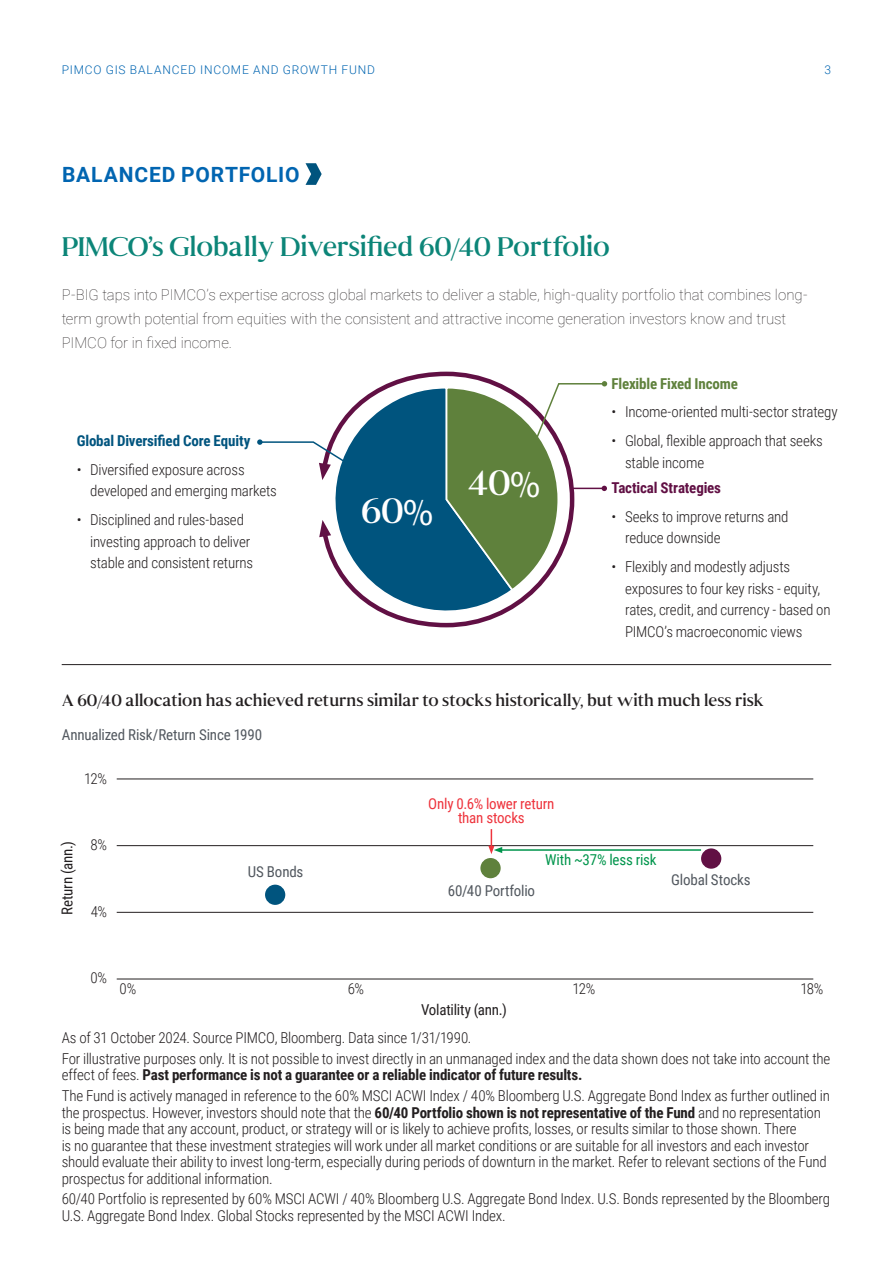
<style>
.page{position:relative;width:893px;height:1263px;background:#fff}
.page>*{position:absolute;margin:0;border:0;box-sizing:border-box;transform-origin:0 0}
.Callout_Sen_R_15_21{font:35.25px "Senhan";color:#fff}
.Headline_Sen_R_26_31{font:27px "Senhan";letter-spacing:-.01em;color:#0c8578}
.Subhead_Rob_B_10_14{font:700 21px "Roboto";letter-spacing:.04em;color:#0165b1}
.Chart_Title_Sen_R_9_12{font:16.5px "Senhan";letter-spacing:-.005em;color:#231f20}
.Footnotes_RobC_L_8_9{font:300 15px/21.8px "Roboto Condensed";letter-spacing:-.015em;color:#231f20}
.Intro_copy_Rob_Th_12_18{font:100 15px/24px "Roboto";letter-spacing:-.005em;color:#231f20}
.Chart_Legend_RobC_R_7_5_8_5{font:15px "Roboto Condensed";letter-spacing:-.01em;color:#52585f}
.Chart_Legend_RobC_R_7_5_8_5-2{font:15px/14.1px "Roboto Condensed";letter-spacing:-.015em;color:#ee343d;text-align:center}
.Axis_Title_RobC_R_7_5_8_5{font:15px "Roboto Condensed";letter-spacing:-.015em;color:#231f20}
.Chart_Legend_RobC_R_7_5_8_5-3{font:700 15px "Roboto Condensed";letter-spacing:-.01em;color:#00547e}
.Chart_Legend_RobC_R_7_5_8_5-4{font:700 15px "Roboto Condensed";letter-spacing:-.01em;color:#5f813c}
.Axis_Label_RobC_L_7_5_8_5{font:300 15px "Roboto Condensed";color:#231f20}
.Chart_Legend_RobC_R_7_5_8_5-5{font:700 15px "Roboto Condensed";letter-spacing:-.01em;color:#611044}
.Chart_Legend_RobC_R_7_5_8_5-6{font:15px "Roboto Condensed";letter-spacing:-.015em;color:#00954c}
.t1{font:300 12px "Roboto";letter-spacing:.07em;color:#0165b1}
.s1{font-weight:700}
</style>
<div class="page">
<svg style="left:319px;top:371px;width:216px;height:257px"></svg>
<svg style="left:319px;top:520px;width:12px;height:17px"></svg>
<svg style="left:444px;top:381px;width:163px;height:211px"></svg>
<svg style="left:257px;top:439px;width:114px;height:41px"></svg>
<hr style="left:62px;top:664px;width:769px;height:1px;background:#231f20">
<svg style="left:306px;top:163px;width:16px;height:22px"></svg>
<hr style="left:117px;top:779px;width:696px;height:1px;background:#231f20">
<hr style="left:117px;top:845px;width:696px;height:1px;background:#231f20">
<hr style="left:117px;top:912px;width:696px;height:1px;background:#231f20">
<hr style="left:117px;top:979px;width:696px;height:1px;background:#231f20">
<div style="left:701px;top:848px;width:20px;height:21px;background:#611044;border-radius:50%"></div>
<hr style="left:500px;top:849px;width:201px;height:2px;background:#00954c">
<svg style="left:488px;top:829px;width:14px;height:25px"></svg>
<div style="left:265px;top:885px;width:20px;height:20px;background:#00547e;border-radius:50%"></div>
<div style="left:480px;top:858px;width:21px;height:20px;background:#5f813c;border-radius:50%"></div>
<p class="t1" style="left:62px;top:61px;width:315px">PIMCO GIS BALANCED INCOME AND GROWTH FUND</p>
<p class="t1" style="left:825px;top:61px;width:8px">3</p>
<p class="Subhead_Rob_B_10_14" style="left:62px;top:159px;width:239px">BALANCED PORTFOLIO</p>
<p class="Headline_Sen_R_26_31" style="left:62px;top:230px;width:550px">PIMCO’s Globally Diversified 60/40 Portfolio</p>
<p class="Intro_copy_Rob_Th_12_18" style="left:62px;top:282px;width:747px">P-BIG taps into PIMCO’s expertise across global markets to deliver a stable, high-quality portfolio that combines long&shy;term growth potential from equities with the consistent and attractive income generation investors know and trust<br>PIMCO for in fixed income.</p>
<p class="Chart_Legend_RobC_R_7_5_8_5-3" style="left:77px;top:430px;width:175px">Global Diversified Core Equity</p>
<p class="Footnotes_RobC_L_8_9" style="left:90px;top:458px;width:188px;text-indent:-14px">• Diversified exposure across developed and emerging markets</p>
<p class="Footnotes_RobC_L_8_9" style="left:90px;top:508px;width:164px;text-indent:-14px">• Disciplined and rules-based investing approach to deliver stable and consistent returns</p>
<p class="Callout_Sen_R_15_21" style="left:361px;top:490px;width:74px">60%</p>
<p class="Callout_Sen_R_15_21" style="left:468px;top:462px;width:74px">40%</p>
<p class="Chart_Legend_RobC_R_7_5_8_5-4" style="left:611px;top:373px;width:128px">Flexible Fixed Income</p>
<p class="Footnotes_RobC_L_8_9" style="left:611px;top:401px;width:228px">• Income-oriented multi-sector strategy</p>
<p class="Footnotes_RobC_L_8_9" style="left:625px;top:429px;width:199px;text-indent:-14px">• Global, flexible approach that seeks stable income</p>
<p class="Chart_Legend_RobC_R_7_5_8_5-5" style="left:611px;top:477px;width:111px">Tactical Strategies</p>
<p class="Footnotes_RobC_L_8_9" style="left:625px;top:505px;width:165px;text-indent:-14px">• Seeks to improve returns and reduce downside</p>
<p class="Footnotes_RobC_L_8_9" style="left:625px;top:555px;width:207px;text-indent:-14px">• Flexibly and modestly adjusts exposures to four key risks - equity, rates, credit, and currency - based on PIMCO’s macroeconomic views</p>
<p class="Chart_Title_Sen_R_9_12" style="left:62px;top:690px;width:704px">A 60/40 allocation has achieved returns similar to stocks historically, but with much less risk</p>
<p class="Chart_Legend_RobC_R_7_5_8_5" style="left:62px;top:724px;width:202px">Annualized Risk/Return Since 1990</p>
<p class="Axis_Label_RobC_L_7_5_8_5" style="left:84px;top:768px;width:25px">12%</p>
<p class="Axis_Title_RobC_R_7_5_8_5" style="left:57px;top:915px;width:75px;rotate:-90deg">Return (ann.)</p>
<p class="Axis_Label_RobC_L_7_5_8_5" style="left:90px;top:834px;width:18px">8%</p>
<p class="Axis_Label_RobC_L_7_5_8_5" style="left:91px;top:901px;width:18px">4%</p>
<p class="Chart_Legend_RobC_R_7_5_8_5" style="left:248px;top:861px;width:57px">US Bonds</p>
<p class="Axis_Label_RobC_L_7_5_8_5" style="left:90px;top:967px;width:18px">0%</p>
<p class="Axis_Label_RobC_L_7_5_8_5" style="left:119px;top:978px;width:18px">0%</p>
<p class="Axis_Label_RobC_L_7_5_8_5" style="left:348px;top:978px;width:18px">6%</p>
<p class="Chart_Legend_RobC_R_7_5_8_5-2" style="left:428px;top:796px;width:128px">Only 0.6% lower return than stocks</p>
<p class="Chart_Legend_RobC_R_7_5_8_5-6" style="left:545px;top:849px;width:113px">With ~37% less risk</p>
<p class="Chart_Legend_RobC_R_7_5_8_5" style="left:448px;top:880px;width:89px">60/40 Portfolio</p>
<p class="Chart_Legend_RobC_R_7_5_8_5" style="left:671px;top:869px;width:81px">Global Stocks</p>
<p class="Axis_Title_RobC_R_7_5_8_5" style="left:421px;top:999px;width:87px">Volatility (ann.)</p>
<p class="Axis_Label_RobC_L_7_5_8_5" style="left:572px;top:978px;width:25px">12%</p>
<p class="Axis_Label_RobC_L_7_5_8_5" style="left:800px;top:978px;width:25px">18%</p>
<p class="Footnotes_RobC_L_8_9" style="left:62px;top:1027px;width:411px">As of 31 October 2024. Source PIMCO, Bloomberg. Data since 1/31/1990.</p>
<p class="Footnotes_RobC_L_8_9" style="left:62px;top:1050px;width:770px;line-height:16.5px">For illustrative purposes only. It is not possible to invest directly in an unmanaged index and the data shown does not take into account the effect of fees. <span class="s1">Past performance is not a guarantee or a reliable indicator of future results.</span></p>
<p class="Footnotes_RobC_L_8_9" style="left:62px;top:1087px;width:770px;line-height:16.5px">The Fund is actively managed in reference to the 60% MSCI ACWI Index / 40% Bloomberg U.S. Aggregate Bond Index as further outlined in the prospectus. However, investors should note that the <span class="s1">60/40 Portfolio shown is not representative of the Fund</span> and no representation is being made that any account, product, or strategy will or is likely to achieve profits, losses, or results similar to those shown. There<br>is no guarantee that these investment strategies will work under all market conditions or are suitable for all investors and each investor should evaluate their ability to invest long-term, especially during periods of downturn in the market. Refer to relevant sections of the Fund prospectus for additional information.</p>
<p class="Footnotes_RobC_L_8_9" style="left:62px;top:1190px;width:770px;line-height:16.5px">60/40 Portfolio is represented by 60% MSCI ACWI / 40% Bloomberg U.S. Aggregate Bond Index. U.S. Bonds represented by the Bloomberg<br>U.S. Aggregate Bond Index. Global Stocks represented by the MSCI ACWI Index.</p>
</div>
